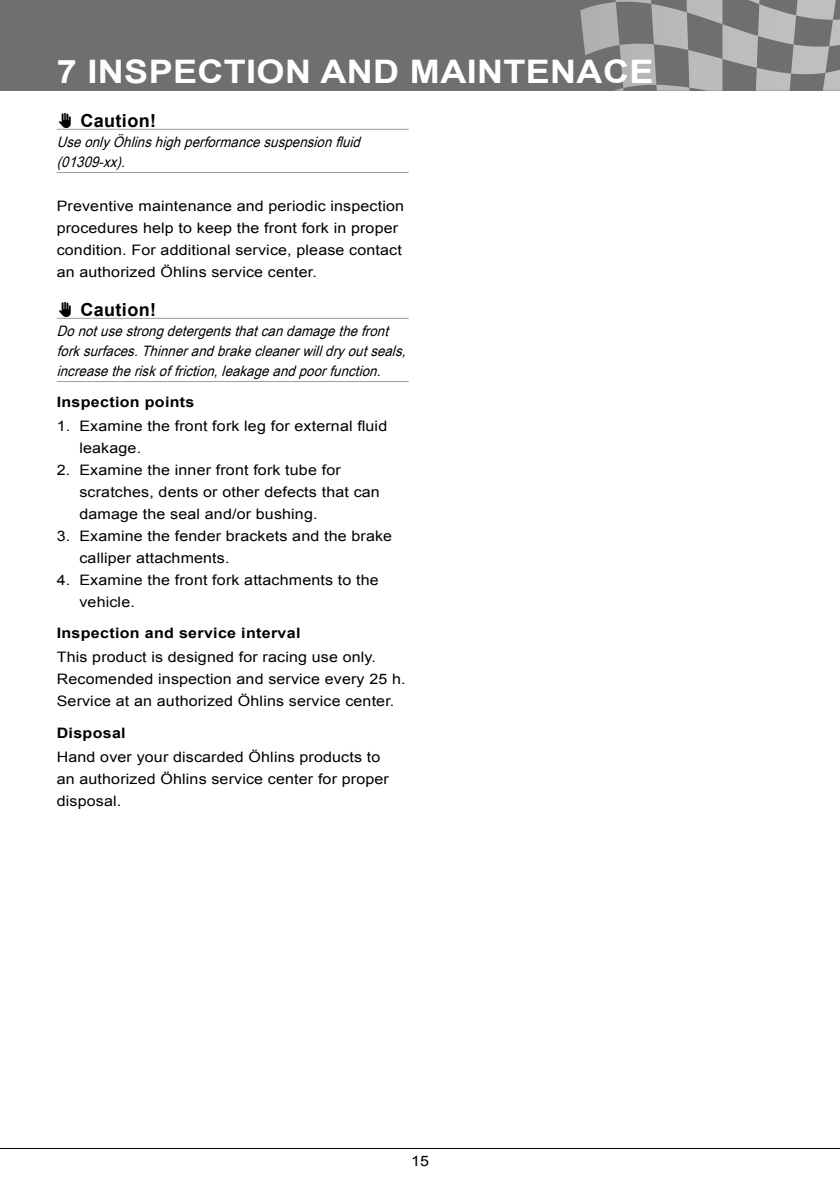
<style>
.page{position:relative;width:840px;height:1191px;background:#fff}
.page>*{position:absolute;margin:0;border:0;box-sizing:border-box;transform-origin:0 0}
.t1{font:700 32.4px "Arial";letter-spacing:.01em;color:#fff;scale:1.11 1}
.t2{font:700 18px "Arial";color:#000}
.t3{font:14.4px/22px "Arial";letter-spacing:.01em;color:#000;scale:1.11 1}
.t4{font:italic 14.4px/20px "Arial Narrow";color:#000;scale:1.11 1}
.t5{font:700 14.4px "Arial";letter-spacing:.02em;color:#000;scale:1.11 1}
</style>
<div class="page">
<div style="left:0;top:0;width:839px;height:91px;background:#706f6f"></div>
<svg style="left:580px;top:0;width:259px;height:91px"></svg>
<hr style="left:0;top:1148px;width:839px;height:1px;background:#000">
<hr style="left:57px;top:129px;width:351px;height:1px;background:#9d9d9c">
<hr style="left:57px;top:172px;width:351px;height:1px;background:#9d9d9c">
<hr style="left:57px;top:318px;width:351px;height:1px;background:#9d9d9c">
<hr style="left:57px;top:381px;width:351px;height:1px;background:#9d9d9c">
<h1 class="t1" style="left:57px;top:50px;width:538px">7 INSPECTION AND MAINTENACE</h1>
<p class="t2" style="left:57px;top:108px;width:28px">✋✋Caution!</p>
<p class="t4" style="left:57px;top:131px;width:279px">UseonlyÖhlinshighperformancesuspensionfluid (01309-xx).</p>
<p class="t3" style="left:57px;top:195px;width:314px">Preventive maintenance and periodic inspection procedures help to keep the front fork in proper condition. For additional service, please contact an authorized Öhlins service center.</p>
<p class="t2" style="left:57px;top:297px;width:28px">✋✋Caution!</p>
<p class="t4" style="left:57px;top:320px;width:320px">Donotusestrongdetergentsthatcandamagethefront forksurfaces.Thinnerandbrakecleanerwilldryoutseals, increasetheriskoffriction,leakageandpoorfunction.</p>
<p class="t5" style="left:57px;top:392px;width:125px">Inspection points</p>
<p class="t3" style="left:79px;top:415px;width:278px;text-indent:-23px">1. Examine the front fork leg for external fluid leakage.</p>
<p class="t3" style="left:79px;top:459px;width:272px;text-indent:-23px">2. Examine the inner front fork tube for scratches, dents or other defects that can damage the seal and/or bushing.</p>
<p class="t3" style="left:79px;top:525px;width:283px;text-indent:-23px">3. Examine the fender brackets and the brake calliper attachments.</p>
<p class="t3" style="left:79px;top:569px;width:271px;text-indent:-23px">4. Examine the front fork attachments to the vehicle.</p>
<p class="t5" style="left:57px;top:624px;width:221px">Inspection and service interval</p>
<p class="t3" style="left:57px;top:646px;width:315px">This product is designed for racing use only.<br>Recomended inspection and service every 25 h.<br>Service at an authorized Öhlins service center.</p>
<p class="t5" style="left:57px;top:723px;width:64px">Disposal</p>
<p class="t3" style="left:57px;top:746px;width:300px">Hand over your discarded Öhlins products to an authorized Öhlins service center for proper disposal.</p>
<p class="t3" style="left:411px;top:1149px;width:18px">15</p>
</div>
